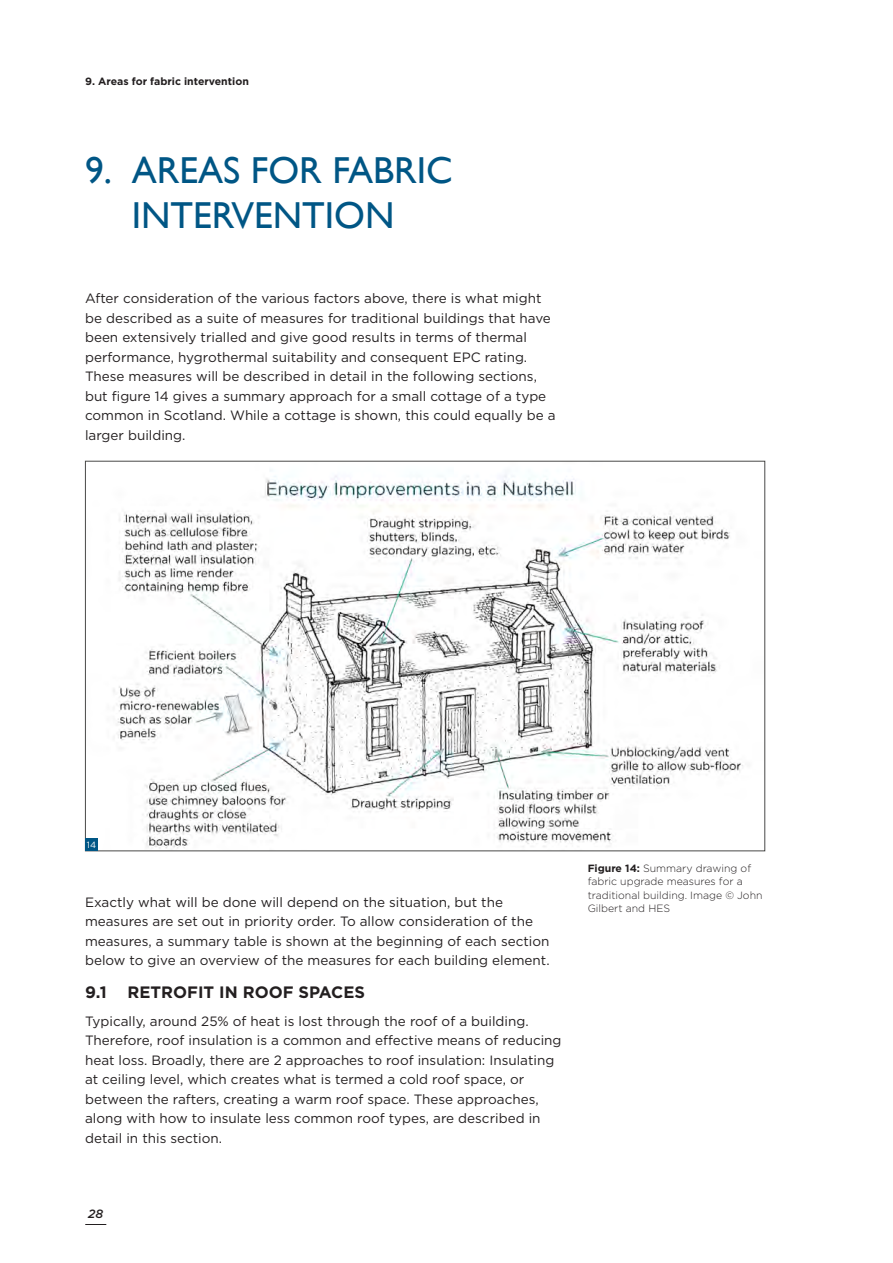
<style>
.page{position:relative;width:893px;height:1263px;background:#fff}
.page>*{position:absolute;margin:0;border:0;box-sizing:border-box;transform-origin:0 0}
.t1{font:37.5px/45px "Gill Sans";color:#005685;text-align:center}
.t2{font:700 16.5px "Gotham";color:#231f20}
.t3{font:13.5px/19.5px "Gotham";color:#231f20}
.t4{font:italic 500 12px "Gotham";color:#231f20}
.t5{font:300 10.5px/13.5px "Gotham";color:#231f20}
.t6{font:700 10.5px "Gotham";color:#231f20}
.t7{font:9px "Gotham";color:#fff}
.s1{font-weight:700}
</style>
<div class="page">
<svg style="left:85px;top:1224px;width:21px;height:1px"></svg>
<img style="left:113px;top:470px;width:630px;height:379px">
<div style="left:85px;top:838px;width:13px;height:13px;background:#005685"></div>
<p class="t6" style="left:85px;top:74px;width:165px">9. Areas for fabric intervention</p>
<h1 class="t1" style="left:85px;top:149px;width:369px">9. AREAS FOR FABRIC<br>INTERVENTION</h1>
<p class="t3" style="left:85px;top:288px;width:472px">After consideration of the various factors above, there is what might be described as a suite of measures for traditional buildings that have been extensively trialled and give good results in terms of thermal performance, hygrothermal suitability and consequent EPC rating.<br>These measures will be described in detail in the following sections, but figure 14 gives a summary approach for a small cottage of a type common in Scotland. While a cottage is shown, this could equally be a larger building.</p>
<p class="t7" style="left:87px;top:839px;width:11px">14</p>
<p class="t3" style="left:85px;top:892px;width:466px">Exactly what will be done will depend on the situation, but the measures are set out in priority order. To allow consideration of the measures, a summary table is shown at the beginning of each section below to give an overview of the measures for each building element.</p>
<p class="t2" style="left:85px;top:981px;width:23px">9.1</p>
<p class="t2" style="left:128px;top:981px;width:239px">RETROFIT IN ROOF SPACES</p>
<p class="t3" style="left:85px;top:1011px;width:478px">Typically, around 25% of heat is lost through the roof of a building.<br>Therefore, roof insulation is a common and effective means of reducing heat loss. Broadly, there are 2 approaches to roof insulation: Insulating at ceiling level, which creates what is termed a cold roof space, or between the rafters, creating a warm roof space. These approaches, along with how to insulate less common roof types, are described in detail in this section.</p>
<p class="t4" style="left:88px;top:1206px;width:17px">28</p>
<p class="t5" style="left:588px;top:861px;width:176px"><span class="s1">Figure 14:</span> Summary drawing of fabric upgrade measures for a traditional building. Image © John<br>Gilbert and HES</p>
</div>
